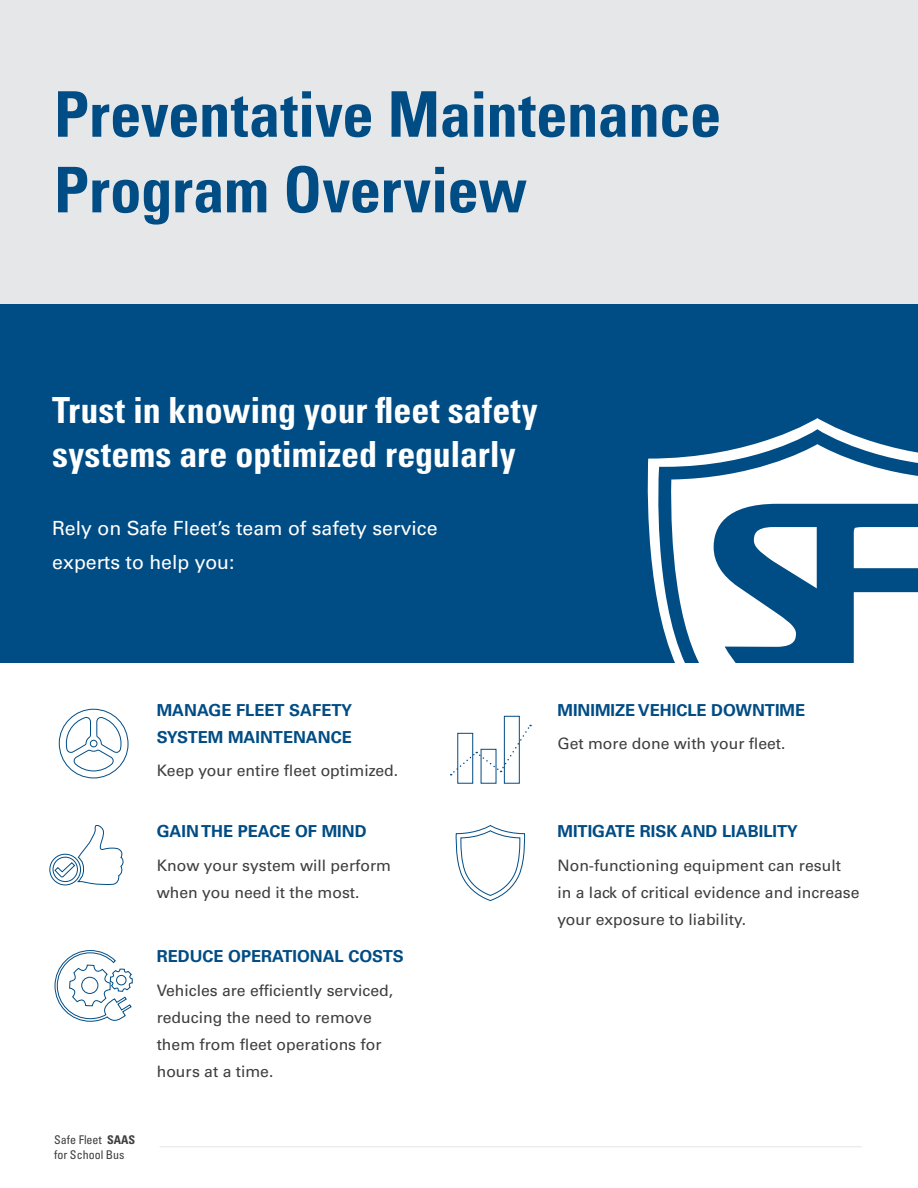
<style>
.page{position:relative;width:918px;height:1188px;background:#fff}
.page>*{position:absolute;margin:0;border:0;box-sizing:border-box;transform-origin:0 0}
.t1{font:700 condensed 63px/75.6px "Univers LT Pro";letter-spacing:-.01em;color:#004c84}
.t2{font:700 condensed 36px/43.2px "Univers LT Pro";color:#fff}
.t3{font:19.5px/34.5px "Univers LT Pro 55 Roman";color:#fff}
.t4{font:700 16.5px/27px "Univers LT Pro 65";color:#004c84}
.t5{font:15.75px/27px "Univers LT Pro 55 Roman";color:#3e3e3f}
.t6{font:condensed 12px/14.4px "Univers LT Pro";color:#3e3e3f}
.s1{font-weight:700}
</style>
<div class="page">
<hr style="left:160px;top:1146px;width:702px;height:1px;background:#e6e7e9">
<div style="left:0;top:303px;width:918px;height:360px;background:#004c84"></div>
<div style="left:0;top:0;width:918px;height:303px;background:#e6e7e9"></div>
<svg style="left:647px;top:418px;width:233px;height:232px"></svg>
<svg style="left:670px;top:444px;width:248px;height:219px;fill:#fff"></svg>
<svg style="left:754px;top:527px;width:63px;height:61px"></svg>
<svg style="left:455px;top:826px;width:71px;height:75px"></svg>
<svg style="left:59px;top:709px;width:69px;height:70px"></svg>
<svg style="left:54px;top:950px;width:79px;height:72px"></svg>
<svg style="left:451px;top:716px;width:80px;height:68px"></svg>
<svg style="left:49px;top:825px;width:75px;height:61px"></svg>
<p class="t1" style="left:54px;top:76px;width:669px">Preventative Maintenance<br>Program Overview</p>
<p class="t2" style="left:52px;top:388px;width:487px">Trust in knowing your fleet safety systems are optimized regularly</p>
<p class="t3" style="left:52px;top:510px;width:387px">Rely on Safe Fleet’s team of safety service experts to help you:</p>
<p class="t4" style="left:157px;top:695px;width:197px">MANAGE FLEET SAFETY<br>SYSTEM MAINTENANCE</p>
<p class="t5" style="left:157px;top:757px;width:243px">Keep your entire fleet optimized.</p>
<p class="t4" style="left:157px;top:817px;width:211px">GAIN THE PEACE OF MIND</p>
<p class="t5" style="left:157px;top:851px;width:236px">Know your system will perform when you need it the most.</p>
<p class="t4" style="left:157px;top:942px;width:249px">REDUCE OPERATIONAL COSTS</p>
<p class="t5" style="left:157px;top:976px;width:238px">Vehicles are efficiently serviced, reducing the need to remove them from fleet operations for hours at a time.</p>
<p class="t6" style="left:54px;top:1132px;width:83px">Safe Fleet <span class="s1">SAAS </span>for School Bus</p>
<p class="t4" style="left:557px;top:695px;width:249px">MINIMIZE VEHICLE DOWNTIME</p>
<p class="t5" style="left:557px;top:730px;width:230px">Get more done with your fleet.</p>
<p class="t4" style="left:557px;top:817px;width:242px">MITIGATE RISK AND LIABILITY</p>
<p class="t5" style="left:557px;top:851px;width:304px">Non-functioning equipment can result<br>in a lack of critical evidence and increase your exposure to liability.</p>
</div>
